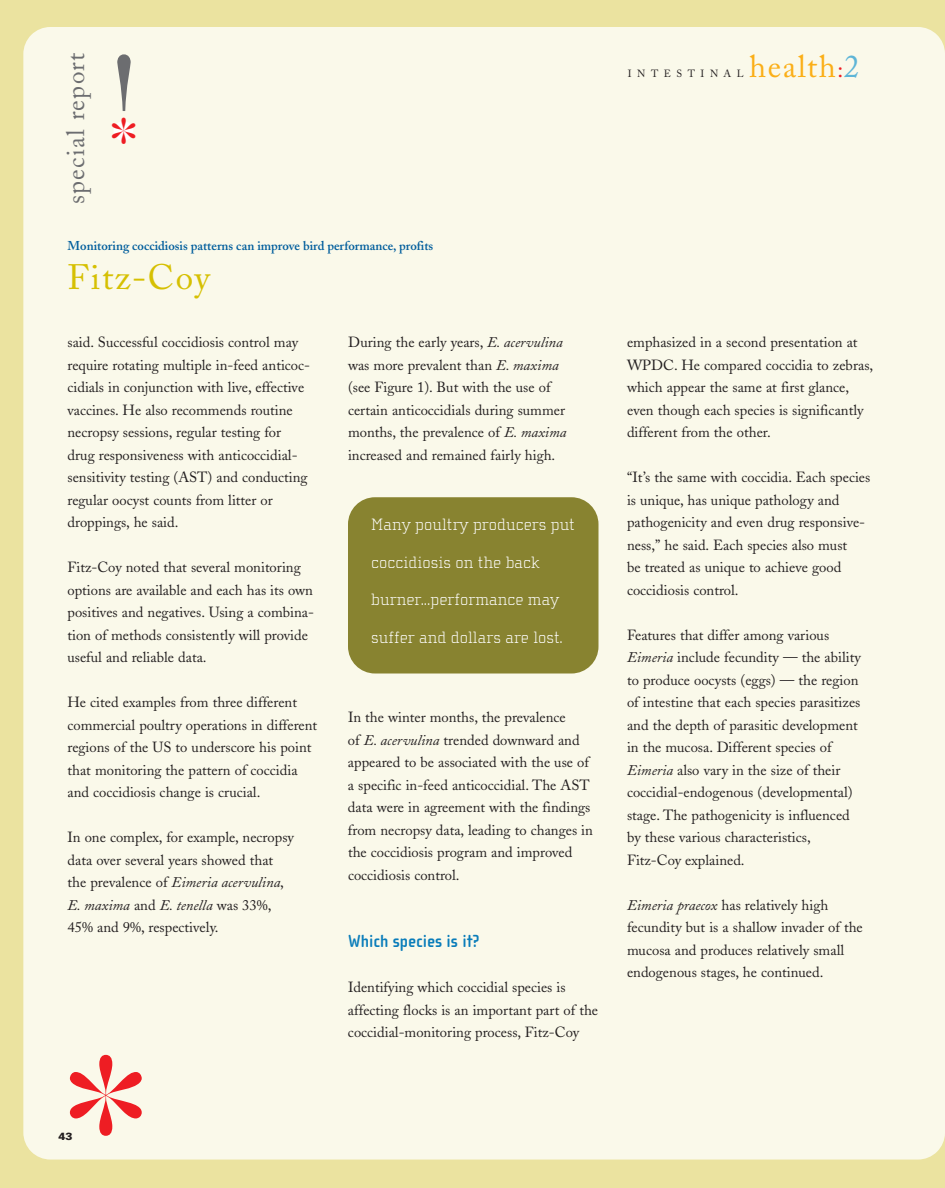
<style>
.page{position:relative;width:945px;height:1188px;background:#ebe3a0}
.page>*{position:absolute;margin:0;border:0;box-sizing:border-box;transform-origin:0 0}
.t1{font:117.6px "Bodoni";color:#6c6d70}
.t2{font:35.1px "Adobe Caslon";letter-spacing:.05em;color:#d6c002}
.t3{font:31.5px "Adobe Caslon";letter-spacing:.05em;color:#faaf18}
.t4{font:25.2px "Adobe Caslon";letter-spacing:.05em;color:#6c6d70}
.t5{font:700 18px "Cholla Sans";color:#0a7dba}
.t6{font:100 16.8px "Cholla Slab";color:#fff}
.t7{font:14.7px/22.5px "Adobe Caslon";color:#231f20}
.t8{font:600 12.75px "Adobe Caslon";color:#005d9c}
.t9{font:900 10.5px "Univers";color:#231f20}
.t10{font:10.35px "Adobe Caslon";letter-spacing:.535em;color:#231f20}
.s1{font-size:22.65px;color:#ee1d23}
.s2{color:#5eb5d7}
.s3{font-style:italic}
</style>
<div class="page">
<div style="left:23px;top:27px;width:922px;height:1133px;background:#faf9ea"></div>
<div style="left:348px;top:497px;width:250px;height:177px;background:#888330;border-radius:27px"></div>
<svg style="left:112px;top:118px;width:24px;height:26px"></svg>
<div style="left:70px;top:1055px;width:72px;height:81px;background:#faf9ea"></div>
<h3 class="t4" style="left:66px;top:204px;width:153px;rotate:-90deg">special report</h3>
<h1 class="t1" style="left:108px;top:52px;width:34px">!</h1>
<h3 class="t3" style="left:749px;top:54px;width:112px">health<span class="s1">:</span><span class="s2">2</span></h3>
<p class="t10" style="left:628px;top:69px;width:117px">INTESTINAL</p>
<p class="t8" style="left:68px;top:241px;width:367px">Monitoring coccidiosis patterns can improve bird performance, profits</p>
<h2 class="t2" style="left:68px;top:264px;width:144px">Fitz-Coy</h2>
<p class="t7" style="left:67px;top:333px;width:244px">said. Successful coccidiosis control may require rotating multiple in-feed anticoc&shy;cidials in conjunction with live, effective vaccines. He also recommends routine necropsy sessions, regular testing for drug responsiveness with anticoccidial&shy;sensitivity testing (AST) and conducting regular oocyst counts from litter or droppings, he said.</p>
<p class="t7" style="left:67px;top:558px;width:248px">Fitz-Coy noted that several monitoring options are available and each has its own positives and negatives. Using a combina&shy;tion of methods consistently will provide useful and reliable data.</p>
<p class="t7" style="left:67px;top:693px;width:251px">He cited examples from three different commercial poultry operations in different regions of the US to underscore his point that monitoring the pattern of coccidia and coccidiosis change is crucial.</p>
<p class="t7" style="left:67px;top:828px;width:228px">In one complex, for example, necropsy data over several years showed that the prevalence of <span class="s3">Eimeria acervulina</span>, <span class="s3">E. maxima</span> and <span class="s3">E. tenella</span> was 33%, 45% and 9%, respectively.</p>
<p class="t7" style="left:348px;top:333px;width:220px">During the early years, <span class="s3">E. acervulina </span>was more prevalent than <span class="s3">E. maxima </span>(see Figure 1). But with the use of certain anticoccidials during summer months, the prevalence of <span class="s3">E. maxima </span>increased and remained fairly high.</p>
<p class="t7" style="left:627px;top:333px;width:248px">emphasized in a second presentation at WPDC. He compared coccidia to zebras, which appear the same at first glance, even though each species is significantly different from the other.</p>
<p class="t7" style="left:627px;top:468px;width:245px">“It’s the same with coccidia. Each species is unique, has unique pathology and pathogenicity and even drug responsive&shy;ness,” he said. Each species also must<br>be treated as unique to achieve good coccidiosis control.</p>
<p class="t7" style="left:627px;top:625px;width:236px">Features that differ among various <span class="s3">Eimeria</span> include fecundity — the ability to produce oocysts (eggs) — the region of intestine that each species parasitizes and the depth of parasitic development in the mucosa. Different species of <span class="s3">Eimeria</span> also vary in the size of their coccidial-endogenous (developmental) stage. The pathogenicity is influenced by these various characteristics, Fitz-Coy explained.</p>
<p class="t7" style="left:627px;top:895px;width:237px"><span class="s3">Eimeria praecox</span> has relatively high fecundity but is a shallow invader of the mucosa and produces relatively small endogenous stages, he continued.</p>
<p class="t6" style="left:371px;top:515px;width:205px">Many poultry producers put</p>
<p class="t6" style="left:371px;top:552px;width:170px">coccidiosis on the back</p>
<p class="t6" style="left:371px;top:590px;width:190px">burner...performance may</p>
<p class="t6" style="left:371px;top:627px;width:193px">suffer and dollars are lost.</p>
<p class="t7" style="left:348px;top:708px;width:247px">In the winter months, the prevalence<br>of <span class="s3">E. acervulina</span> trended downward and appeared to be associated with the use of a specific in-feed anticoccidial. The AST data were in agreement with the findings from necropsy data, leading to changes in the coccidiosis program and improved coccidiosis control.</p>
<p class="t5" style="left:348px;top:931px;width:133px">Which species is it?</p>
<p class="t7" style="left:348px;top:978px;width:252px">Identifying which coccidial species is affecting flocks is an important part of the coccidial-monitoring process, Fitz-Coy</p>
<p class="t9" style="left:59px;top:1132px;width:16px">43</p>
</div>
